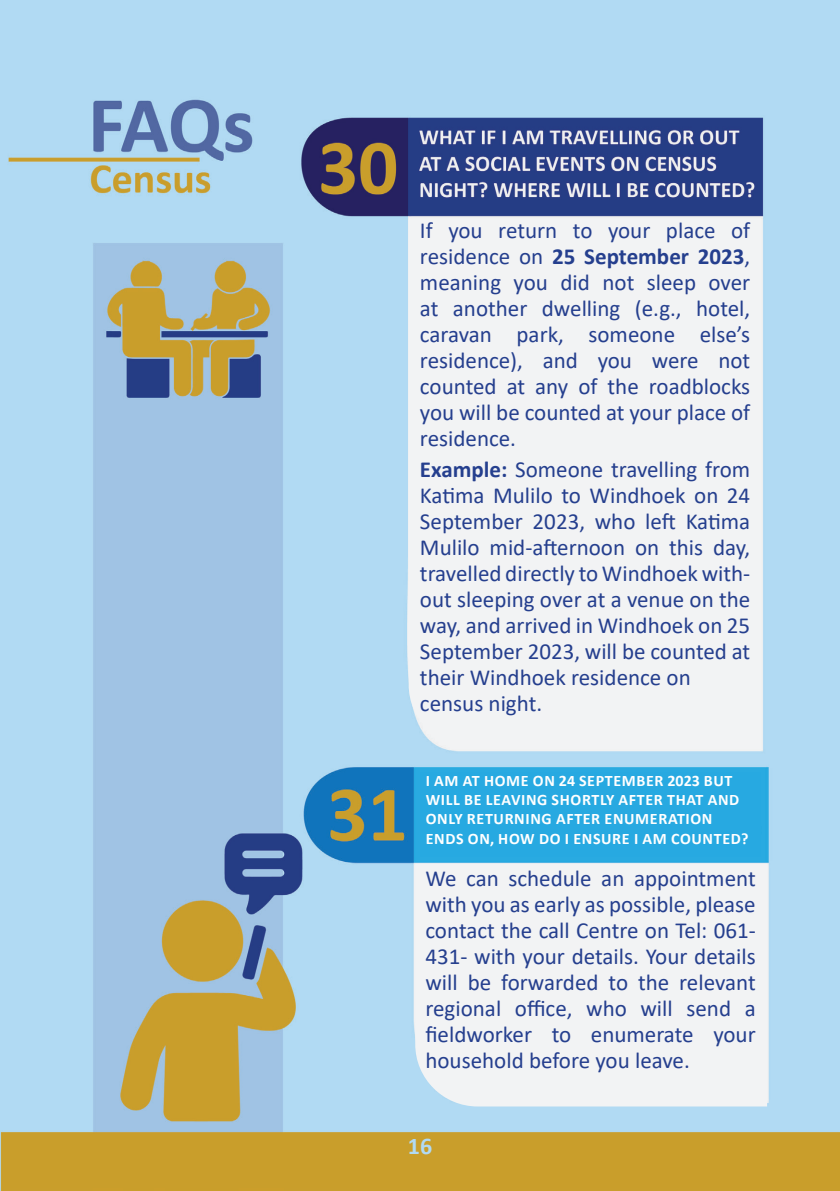
<style>
.page{position:relative;width:840px;height:1191px;background:#fff}
.page>*{position:absolute;margin:0;border:0;box-sizing:border-box;transform-origin:0 0}
.t1{font:700 24px "Calibri";color:#b1daf3}
.t2{font:23px/26px "Calibri";color:#253f8e;text-align:justify}
.t3{font:700 16px/19.2px "Calibri";letter-spacing:.04em;color:#fff}
.s1{font-weight:700}
</style>
<div class="page">
<img style="left:0;top:0;width:839px;height:1191px">
<div style="left:408px;top:218px;width:352px;height:529px;background:#f2f3f4"></div>
<div style="left:415px;top:863px;width:351px;height:243px;background:#f2f3f4"></div>
<div style="left:420px;top:772px;width:340px;height:84px;background:#27a9e1"></div>
<p class="t2" style="left:420px;top:216px;width:331px">If you return to your place of</p>
<p class="t2" style="left:420px;top:242px;width:331px">residence on <span class="s1">25 September 2023</span>, meaning you did not sleep over at another dwelling (e.g., hotel,</p>
<p class="t2" style="left:420px;top:320px;width:331px">caravan park, someone else’s</p>
<p class="t2" style="left:420px;top:346px;width:331px">residence), and you were not counted at any of the roadblocks you will be counted at your place of residence.</p>
<p class="t2" style="left:420px;top:456px;width:331px"><span class="s1">Example:</span> Someone travelling from Katima Mulilo to Windhoek on 24<br>September 2023, who left Katima Mulilo mid-afternoon on this day, travelled directly to Windhoek with&shy;out sleeping over at a venue on the way, and arrived in Windhoek on 25<br>September 2023, will be counted at their Windhoek residence on</p>
<p class="t2" style="left:420px;top:690px;width:124px">census night.</p>
<p class="t3" style="left:425px;top:770px;width:324px">I AM AT HOME ON 24 SEPTEMBER 2023 BUT WILL BE LEAVING SHORTLY AFTER THAT AND ONLY RETURNING AFTER ENUMERATION ENDS ON, HOW DO I ENSURE I AM COUNTED?</p>
<p class="t2" style="left:425px;top:864px;width:331px">We can schedule an appointment with you as early as possible, please contact the call Centre on Tel: 061- 431- with your details. Your details will be forwarded to the relevant regional office, who will send a fieldworker to enumerate your household before you leave.</p>
<p class="t1" style="left:407px;top:1129px;width:26px">16</p>
</div>
